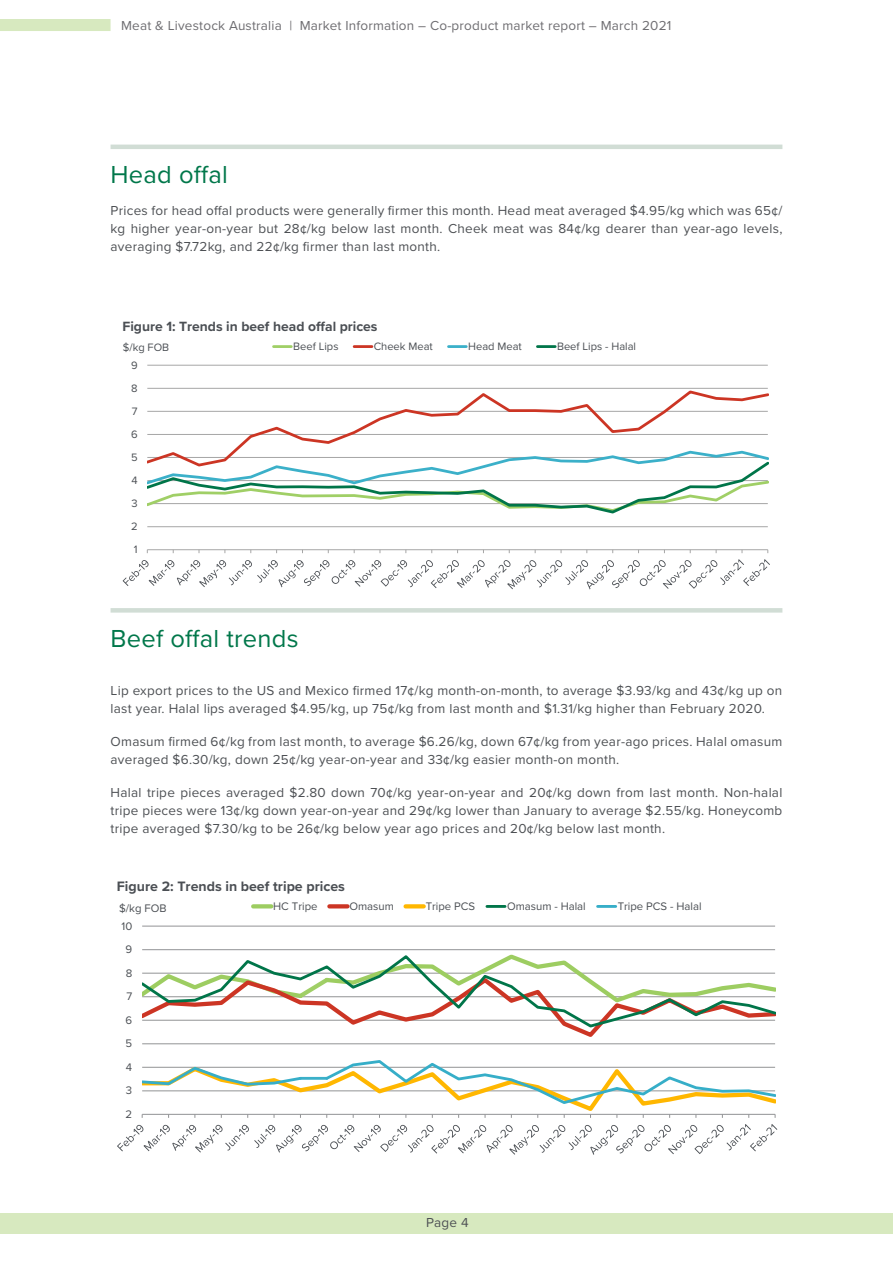
<style>
.page{position:relative;width:893px;height:1263px;background:#fff}
.page>*{position:absolute;margin:0;border:0;box-sizing:border-box;transform-origin:0 0}
.t1{font:25.5px "Proxima Nova";letter-spacing:.01em;color:#00774a}
.t2{font:700 14.1px "Proxima Nova";color:#4b4f54}
.t3{font:700 13.95px "Proxima Nova";color:#4b4f54}
.t4{font:13.5px/18px "Proxima Nova";letter-spacing:.02em;color:#4d5054;text-align:justify}
.t5{font:13.5px "Proxima Nova";letter-spacing:.015em;color:#6e6d71}
.t6{font:11.4px "Proxima Nova";color:#4b4f54}
.t7{font:11.1px "Proxima Nova";color:#4b4f54}
</style>
<div class="page">
<div style="left:0;top:19px;width:111px;height:12px;background:#d7e9bf"></div>
<div style="left:0;top:1213px;width:893px;height:21px;background:#d7e9bf"></div>
<hr style="left:111px;top:145px;width:671px;height:4px;background:#d1ddd5">
<div style="left:111px;top:608px;width:671px;height:5px;background:#d1ddd5"></div>
<hr style="left:142px;top:1043px;width:633px;height:1px;background:#929395">
<hr style="left:142px;top:949px;width:633px;height:1px;background:#929395">
<hr style="left:142px;top:926px;width:633px;height:1px;background:#929395">
<svg style="left:142px;top:954px;width:634px;height:75px"></svg>
<svg style="left:142px;top:1060px;width:634px;height:58px"></svg>
<svg style="left:117px;top:1124px;width:660px;height:31px"></svg>
<svg style="left:253px;top:904px;width:18px;height:4px"></svg>
<svg style="left:329px;top:904px;width:18px;height:4px"></svg>
<svg style="left:406px;top:904px;width:18px;height:4px"></svg>
<hr style="left:487px;top:905px;width:18px;height:3px;background:#007549">
<hr style="left:598px;top:905px;width:18px;height:3px;background:#36aec8">
<hr style="left:147px;top:526px;width:621px;height:1px;background:#a6a6a6">
<hr style="left:147px;top:388px;width:621px;height:1px;background:#a6a6a6">
<hr style="left:147px;top:365px;width:621px;height:1px;background:#a6a6a6">
<hr style="left:147px;top:549px;width:621px;height:1px;background:#a6a6a6">
<svg style="left:147px;top:390px;width:621px;height:59px"></svg>
<svg style="left:147px;top:449px;width:621px;height:65px"></svg>
<svg style="left:123px;top:559px;width:647px;height:30px"></svg>
<hr style="left:274px;top:345px;width:17px;height:3px;background:#a0cf66">
<hr style="left:354px;top:345px;width:18px;height:3px;background:#cc3524">
<hr style="left:448px;top:345px;width:18px;height:3px;background:#3bb0c9">
<hr style="left:537px;top:345px;width:18px;height:3px;background:#007549">
<p class="t5" style="left:121px;top:15px;width:552px">Meat &amp; Livestock Australia | Market Information – Co-product market report – March 2021</p>
<h1 class="t1" style="left:111px;top:156px;width:119px">Head offal</h1>
<p class="t4" style="left:111px;top:201px;width:673px">Prices for head offal products were generally firmer this month. Head meat averaged $4.95/kg which was 65¢/ kg higher year-on-year but 28¢/kg below last month. Cheek meat was 84¢/kg dearer than year-ago levels, averaging $7.72kg, and 22¢/kg firmer than last month.</p>
<p class="t3" style="left:123px;top:316px;width:257px">Figure 1: Trends in beef head offal prices</p>
<p class="t7" style="left:293px;top:338px;width:47px">Beef Lips</p>
<p class="t7" style="left:374px;top:338px;width:61px">Cheek Meat</p>
<p class="t7" style="left:468px;top:338px;width:55px">Head Meat</p>
<p class="t7" style="left:557px;top:338px;width:80px">Beef Lips - Halal</p>
<p class="t7" style="left:123px;top:339px;width:48px">$/kg FOB</p>
<p class="t7" style="left:131px;top:357px;width:8px">9</p>
<p class="t7" style="left:131px;top:380px;width:8px">8</p>
<p class="t7" style="left:132px;top:403px;width:7px">7</p>
<p class="t7" style="left:131px;top:426px;width:8px">6</p>
<p class="t7" style="left:131px;top:449px;width:8px">5</p>
<p class="t7" style="left:131px;top:472px;width:8px">4</p>
<p class="t7" style="left:131px;top:495px;width:8px">3</p>
<p class="t7" style="left:131px;top:518px;width:8px">2</p>
<p class="t7" style="left:134px;top:541px;width:5px">1</p>
<h1 class="t1" style="left:111px;top:619px;width:189px">Beef offal trends</h1>
<p class="t4" style="left:111px;top:681px;width:673px">Lip export prices to the US and Mexico firmed 17¢/kg month-on-month, to average $3.93/kg and 43¢/kg up on last year. Halal lips averaged $4.95/kg, up 75¢/kg from last month and $1.31/kg higher than February 2020.</p>
<p class="t4" style="left:111px;top:732px;width:673px">Omasum firmed 6¢/kg from last month, to average $6.26/kg, down 67¢/kg from year-ago prices. Halal omasum averaged $6.30/kg, down 25¢/kg year-on-year and 33¢/kg easier month-on month.</p>
<p class="t4" style="left:111px;top:783px;width:673px">Halal tripe pieces averaged $2.80 down 70¢/kg year-on-year and 20¢/kg down from last month. Non-halal tripe pieces were 13¢/kg down year-on-year and 29¢/kg lower than January to average $2.55/kg. Honeycomb tripe averaged $7.30/kg to be 26¢/kg below year ago prices and 20¢/kg below last month.</p>
<p class="t2" style="left:117px;top:876px;width:230px">Figure 2: Trends in beef tripe prices</p>
<p class="t6" style="left:273px;top:898px;width:46px">HC Tripe</p>
<p class="t6" style="left:349px;top:898px;width:46px">Omasum</p>
<p class="t6" style="left:426px;top:898px;width:51px">Tripe PCS</p>
<p class="t6" style="left:507px;top:898px;width:80px">Omasum - Halal</p>
<p class="t6" style="left:618px;top:898px;width:85px">Tripe PCS - Halal</p>
<p class="t6" style="left:119px;top:899px;width:49px">$/kg FOB</p>
<p class="t6" style="left:122px;top:917px;width:12px">10</p>
<p class="t6" style="left:126px;top:941px;width:8px">9</p>
<p class="t6" style="left:126px;top:964px;width:8px">8</p>
<p class="t6" style="left:126px;top:988px;width:7px">7</p>
<p class="t6" style="left:126px;top:1011px;width:8px">6</p>
<p class="t6" style="left:126px;top:1035px;width:8px">5</p>
<p class="t6" style="left:126px;top:1059px;width:8px">4</p>
<p class="t6" style="left:126px;top:1082px;width:8px">3</p>
<p class="t6" style="left:126px;top:1106px;width:8px">2</p>
<p class="t4" style="left:426px;top:1213px;width:44px">Page 4</p>
</div>
